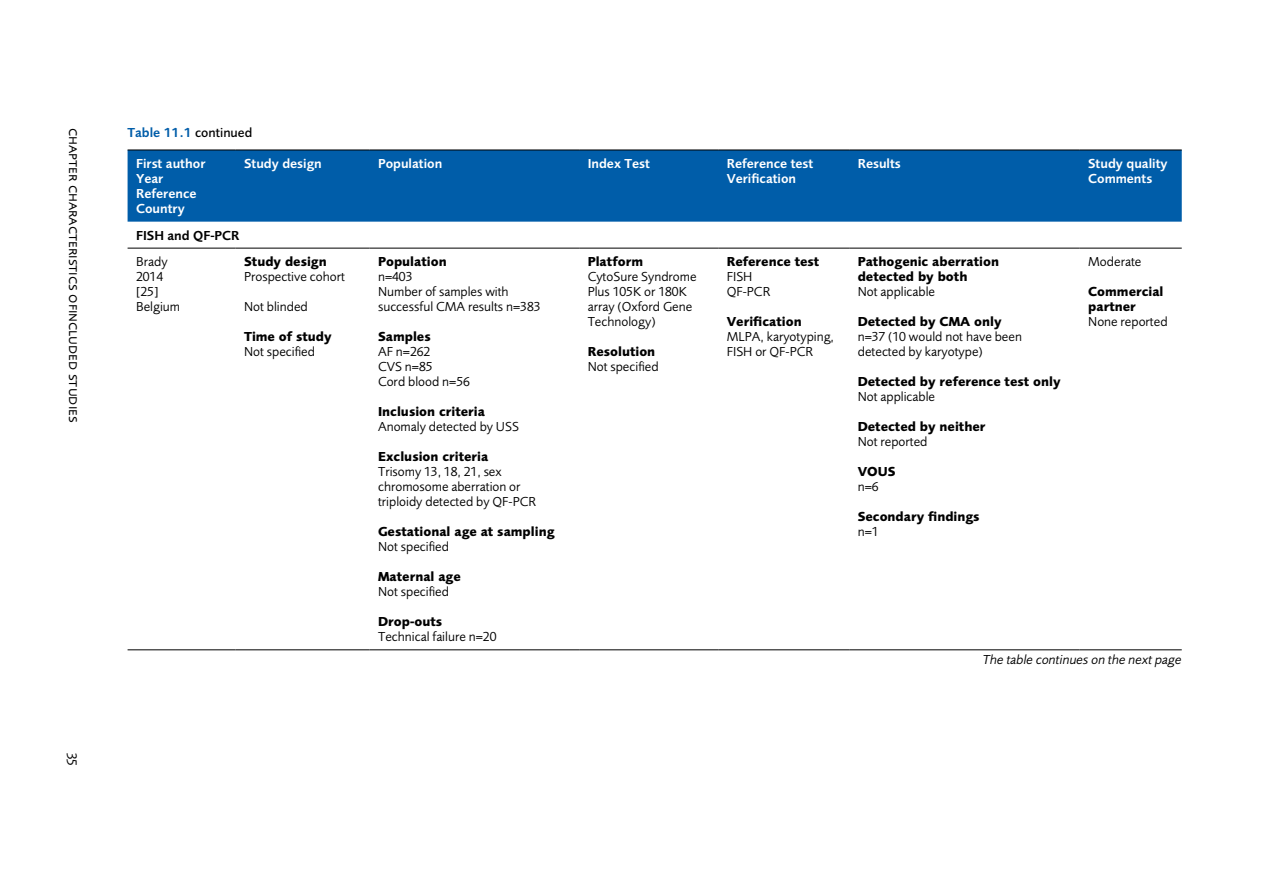
<style>
.page{position:relative;width:1263px;height:893px;background:#fff}
.page>*{position:absolute;margin:0;border:0;box-sizing:border-box;transform-origin:0 0}
.t1{font:15px "Foundry Sans Expert";color:#000}
.Tabelltext{font:13.5px/15px "Foundry Sans";color:#000}
.Tabellrubrik_1{font:700 13.5px/15px "Foundry Sans";color:#000}
.Tabellhuvudrubrik{font:600 13.5px "Foundry Sans";color:#fff}
.Tabellen_fortsätter{font:italic 13.5px "Foundry Sans";color:#000}
.Objekttitel_liggande{font:600 13.5px "Foundry Sans";color:#005da9}
.Tabelltext-2{font:600 13.5px "Foundry Sans";color:#000}
.s1{font-weight:500;color:#000}
</style>
<div class="page">
<div style="left:128px;top:151px;width:1054px;height:71px;background:#005da9"></div>
<hr style="left:128px;top:650px;width:108px;height:1px;background:#000">
<hr style="left:236px;top:650px;width:134px;height:1px;background:#000">
<hr style="left:370px;top:650px;width:209px;height:1px;background:#000">
<hr style="left:579px;top:650px;width:139px;height:1px;background:#000">
<hr style="left:718px;top:650px;width:131px;height:1px;background:#000">
<hr style="left:849px;top:650px;width:231px;height:1px;background:#000">
<hr style="left:1080px;top:650px;width:102px;height:1px;background:#000">
<hr style="left:128px;top:150px;width:108px;height:1px;background:#000">
<hr style="left:236px;top:150px;width:134px;height:1px;background:#000">
<hr style="left:370px;top:150px;width:209px;height:1px;background:#000">
<hr style="left:579px;top:150px;width:139px;height:1px;background:#000">
<hr style="left:718px;top:150px;width:131px;height:1px;background:#000">
<hr style="left:849px;top:150px;width:231px;height:1px;background:#000">
<hr style="left:1080px;top:150px;width:102px;height:1px;background:#000">
<hr style="left:128px;top:248px;width:108px;height:1px;background:#000">
<hr style="left:236px;top:248px;width:134px;height:1px;background:#000">
<hr style="left:370px;top:248px;width:209px;height:1px;background:#000">
<hr style="left:579px;top:248px;width:139px;height:1px;background:#000">
<hr style="left:718px;top:248px;width:131px;height:1px;background:#000">
<hr style="left:849px;top:248px;width:231px;height:1px;background:#000">
<hr style="left:1080px;top:248px;width:102px;height:1px;background:#000">
<p class="t1" style="left:83px;top:128px;width:296px;rotate:90deg">chapter characteristics ofincluded studies</p>
<p class="t1" style="left:83px;top:753px;width:14px;rotate:90deg">35</p>
<p class="Objekttitel_liggande" style="left:128px;top:125px;width:126px">Table 11.1 <span class="s1">continued</span></p>
<p class="Tabellhuvudrubrik" style="left:136px;top:156px;width:71px">First author</p>
<p class="Tabellhuvudrubrik" style="left:136px;top:171px;width:29px">Year</p>
<p class="Tabellhuvudrubrik" style="left:136px;top:186px;width:62px">Reference</p>
<p class="Tabellhuvudrubrik" style="left:136px;top:201px;width:50px">Country</p>
<p class="Tabellhuvudrubrik" style="left:244px;top:156px;width:79px">Study design</p>
<p class="Tabellhuvudrubrik" style="left:378px;top:156px;width:66px">Population</p>
<p class="Tabellhuvudrubrik" style="left:588px;top:156px;width:64px">Index Test</p>
<p class="Tabellhuvudrubrik" style="left:727px;top:156px;width:88px">Reference test</p>
<p class="Tabellhuvudrubrik" style="left:727px;top:171px;width:71px">Verification</p>
<p class="Tabelltext-2" style="left:136px;top:227px;width:105px">FISH and QF-PCR</p>
<p class="Tabelltext" style="left:136px;top:254px;width:46px">Brady<br>2014 [25]<br>Belgium</p>
<p class="Tabellrubrik_1" style="left:244px;top:254px;width:84px">Study design</p>
<p class="Tabelltext" style="left:244px;top:269px;width:102px">Prospective cohort</p>
<p class="Tabelltext" style="left:244px;top:299px;width:65px">Not blinded</p>
<p class="Tabellrubrik_1" style="left:244px;top:329px;width:89px">Time of study</p>
<p class="Tabelltext" style="left:244px;top:344px;width:73px">Not specified</p>
<p class="Tabellrubrik_1" style="left:378px;top:254px;width:70px">Population</p>
<p class="Tabelltext" style="left:378px;top:269px;width:164px">n=403<br>Number of samples with successful CMA results n=383</p>
<p class="Tabellrubrik_1" style="left:378px;top:329px;width:54px">Samples</p>
<p class="Tabelltext" style="left:378px;top:344px;width:93px">AF n=262<br>CVS n=85<br>Cord blood n=56</p>
<p class="Tabellrubrik_1" style="left:378px;top:404px;width:108px">Inclusion criteria</p>
<p class="Tabelltext" style="left:378px;top:419px;width:142px">Anomaly detected by USS</p>
<p class="Tabellrubrik_1" style="left:378px;top:449px;width:112px">Exclusion criteria</p>
<p class="Tabelltext" style="left:378px;top:464px;width:160px">Trisomy 13, 18, 21, sex chromosome aberration or triploidy detected by QF-PCR</p>
<p class="Tabellrubrik_1" style="left:378px;top:524px;width:178px">Gestational age at sampling</p>
<p class="Tabelltext" style="left:378px;top:539px;width:73px">Not specified</p>
<p class="Tabellrubrik_1" style="left:378px;top:569px;width:84px">Maternal age</p>
<p class="Tabelltext" style="left:378px;top:584px;width:73px">Not specified</p>
<p class="Tabellrubrik_1" style="left:378px;top:614px;width:66px">Drop-outs</p>
<p class="Tabelltext" style="left:378px;top:629px;width:120px">Technical failure n=20</p>
<p class="Tabellrubrik_1" style="left:588px;top:254px;width:57px">Platform</p>
<p class="Tabelltext" style="left:588px;top:269px;width:110px">CytoSure Syndrome<br>Plus 105K or 180K array (Oxford Gene<br>Technology)</p>
<p class="Tabellrubrik_1" style="left:588px;top:344px;width:69px">Resolution</p>
<p class="Tabelltext" style="left:588px;top:359px;width:73px">Not specified</p>
<p class="Tabellrubrik_1" style="left:727px;top:254px;width:94px">Reference test</p>
<p class="Tabelltext" style="left:727px;top:269px;width:45px">FISH<br>QF-PCR</p>
<p class="Tabellrubrik_1" style="left:727px;top:314px;width:76px">Verification</p>
<p class="Tabelltext" style="left:727px;top:329px;width:109px">MLPA, karyotyping,<br>FISH or QF-PCR</p>
<p class="Tabellhuvudrubrik" style="left:858px;top:156px;width:45px">Results</p>
<p class="Tabellhuvudrubrik" style="left:1088px;top:156px;width:81px">Study quality</p>
<p class="Tabellhuvudrubrik" style="left:1088px;top:171px;width:66px">Comments</p>
<p class="Tabellrubrik_1" style="left:858px;top:254px;width:143px">Pathogenic aberration detected by both</p>
<p class="Tabelltext" style="left:858px;top:284px;width:79px">Not applicable</p>
<p class="Tabellrubrik_1" style="left:858px;top:314px;width:145px">Detected by CMA only</p>
<p class="Tabelltext" style="left:858px;top:329px;width:166px">n=37 (10 would not have been detected by karyotype)</p>
<p class="Tabellrubrik_1" style="left:858px;top:374px;width:204px">Detected by reference test only</p>
<p class="Tabelltext" style="left:858px;top:389px;width:79px">Not applicable</p>
<p class="Tabellrubrik_1" style="left:858px;top:419px;width:129px">Detected by neither</p>
<p class="Tabelltext" style="left:858px;top:434px;width:71px">Not reported</p>
<p class="Tabellrubrik_1" style="left:858px;top:464px;width:39px">VOUS</p>
<p class="Tabelltext" style="left:858px;top:479px;width:22px">n=6</p>
<p class="Tabellrubrik_1" style="left:858px;top:509px;width:123px">Secondary findings</p>
<p class="Tabelltext" style="left:858px;top:524px;width:22px">n=1</p>
<p class="Tabelltext" style="left:1088px;top:254px;width:55px">Moderate</p>
<p class="Tabellrubrik_1" style="left:1088px;top:284px;width:77px">Commercial partner</p>
<p class="Tabelltext" style="left:1088px;top:314px;width:81px">None reported</p>
<p class="Tabellen_fortsätter" style="left:983px;top:651px;width:200px">The table continues on the next page</p>
</div>
